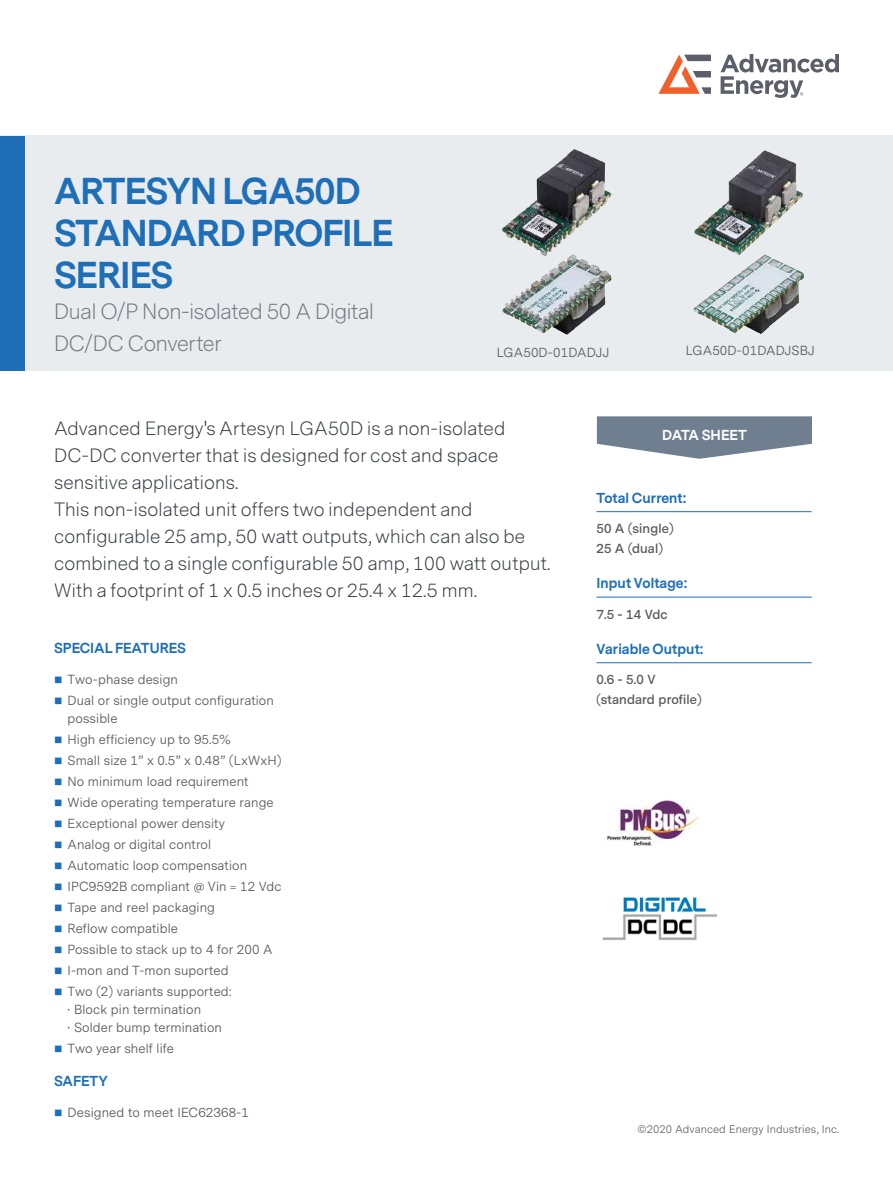
<style>
.page{position:relative;width:893px;height:1188px;background:#fff}
.page>*{position:absolute;margin:0;border:0;box-sizing:border-box;transform-origin:0 0}
.t1{font:700 34.95px/41.8px "Messina Sans";letter-spacing:-.025em;color:#1e6fb7}
.t2{font:300 20.55px/31.5px "Messina Sans";letter-spacing:-.015em;color:#787881}
.t3{font:300 18px/27px "Messina Sans";letter-spacing:.01em;color:#393d45}
.t4{font:700 13.5px "Messina Sans";letter-spacing:.01em;color:#1e6fb7}
.t5{font:700 13.5px "Messina Sans";color:#fff}
.t6{font:13.2px/18px "Messina Sans";letter-spacing:.01em;color:#5b5b5e}
.t7{font:600 13.2px/19.8px "Messina Sans";letter-spacing:.01em;color:#5b5b5e}
.t8{font:11.1px "Messina Sans";letter-spacing:.01em;color:#656668}
.s1{color:#1e6fb7}
</style>
<div class="page">
<div style="left:0;top:136px;width:893px;height:235px;background:#e9ecee"></div>
<div style="left:0;top:136px;width:24px;height:235px;background:#1e6fb7"></div>
<svg style="left:597px;top:416px;width:215px;height:43px"></svg>
<hr style="left:596px;top:511px;width:216px;height:1px;background:#1e6fb7">
<hr style="left:596px;top:597px;width:216px;height:1px;background:#1e6fb7">
<hr style="left:596px;top:663px;width:216px;height:1px;background:#1e6fb7">
<img style="left:602px;top:897px;width:116px;height:43px">
<img style="left:606px;top:800px;width:93px;height:47px">
<svg style="left:658px;top:55px;width:53px;height:39px"></svg>
<svg style="left:721px;top:54px;width:118px;height:44px"></svg>
<img style="left:503px;top:149px;width:108px;height:106px">
<img style="left:502px;top:255px;width:75px;height:80px">
<img style="left:695px;top:150px;width:108px;height:105px">
<img style="left:693px;top:255px;width:71px;height:79px">
<h1 class="t1" style="left:54px;top:171px;width:341px">ARTESYN LGA50D<br>STANDARD PROFILE<br>SERIES</h1>
<h2 class="t2" style="left:54px;top:297px;width:321px">Dual O/P Non-isolated 50 A Digital<br>DC/DC Converter</h2>
<p class="t6" style="left:497px;top:344px;width:114px">LGA50D-01DADJJ</p>
<p class="t6" style="left:686px;top:342px;width:131px">LGA50D-01DADJSBJ</p>
<h3 class="t3" style="left:54px;top:415px;width:453px">Advanced Energy's Artesyn LGA50D is a non-isolated</h3>
<p class="t5" style="left:662px;top:428px;width:86px">DATA SHEET</p>
<p class="t3" style="left:54px;top:442px;width:498px">DC-DC converter that is designed for cost and space sensitive applications.<br>This non-isolated unit offers two independent and configurable 25 amp, 50 watt outputs, which can also be combined to a single configurable 50 amp, 100 watt output.<br>With a footprint of 1 x 0.5 inches or 25.4 x 12.5 mm.</p>
<p class="t4" style="left:596px;top:491px;width:91px">Total Current:</p>
<p class="t7" style="left:596px;top:519px;width:78px">50 A (single)<br>25 A (dual)</p>
<p class="t4" style="left:596px;top:576px;width:92px">Input Voltage:</p>
<p class="t7" style="left:596px;top:605px;width:73px">7.5 - 14 Vdc</p>
<p class="t4" style="left:596px;top:642px;width:109px">Variable Output:</p>
<p class="t7" style="left:596px;top:671px;width:107px">0.6 - 5.0 V (standard profile)</p>
<p class="t4" style="left:54px;top:641px;width:134px">SPECIAL FEATURES</p>
<p class="t6" style="left:54px;top:671px;width:125px"><span class="s1">■</span> Two-phase design</p>
<p class="t6" style="left:68px;top:692px;width:208px;text-indent:-14px"><span class="s1">■</span> Dual or single output configuration possible</p>
<p class="t6" style="left:54px;top:731px;width:178px"><span class="s1">■</span> High efficiency up to 95.5%</p>
<p class="t6" style="left:54px;top:752px;width:229px"><span class="s1">■</span> Small size 1” x 0.5” x 0.48” (LxWxH)</p>
<p class="t6" style="left:54px;top:773px;width:196px"><span class="s1">■</span> No minimum load requirement</p>
<p class="t6" style="left:54px;top:794px;width:221px"><span class="s1">■</span> Wide operating temperature range</p>
<p class="t6" style="left:54px;top:815px;width:172px"><span class="s1">■</span> Exceptional power density</p>
<p class="t6" style="left:54px;top:836px;width:159px"><span class="s1">■</span> Analog or digital control</p>
<p class="t6" style="left:54px;top:857px;width:195px"><span class="s1">■</span> Automatic loop compensation</p>
<p class="t6" style="left:54px;top:878px;width:229px"><span class="s1">■</span> IPC9592B compliant @ Vin = 12 Vdc</p>
<p class="t6" style="left:54px;top:899px;width:162px"><span class="s1">■</span> Tape and reel packaging</p>
<p class="t6" style="left:54px;top:920px;width:125px"><span class="s1">■</span> Reflow compatible</p>
<p class="t6" style="left:54px;top:941px;width:220px"><span class="s1">■</span> Possible to stack up to 4 for 200 A</p>
<p class="t6" style="left:54px;top:962px;width:176px"><span class="s1">■</span> I-mon and T-mon suported</p>
<p class="t6" style="left:67px;top:983px;width:166px;text-indent:-13px"><span class="s1">■</span> Two (2) variants supported: · Block pin termination<br>· Solder bump termination</p>
<p class="t6" style="left:54px;top:1040px;width:121px"><span class="s1">■</span> Two year shelf life</p>
<p class="t4" style="left:54px;top:1074px;width:55px">SAFETY</p>
<p class="t6" style="left:54px;top:1104px;width:197px"><span class="s1">■</span> Designed to meet IEC62368-1</p>
<p class="t8" style="left:637px;top:1124px;width:203px">©2020 Advanced Energy Industries, Inc.</p>
</div>
